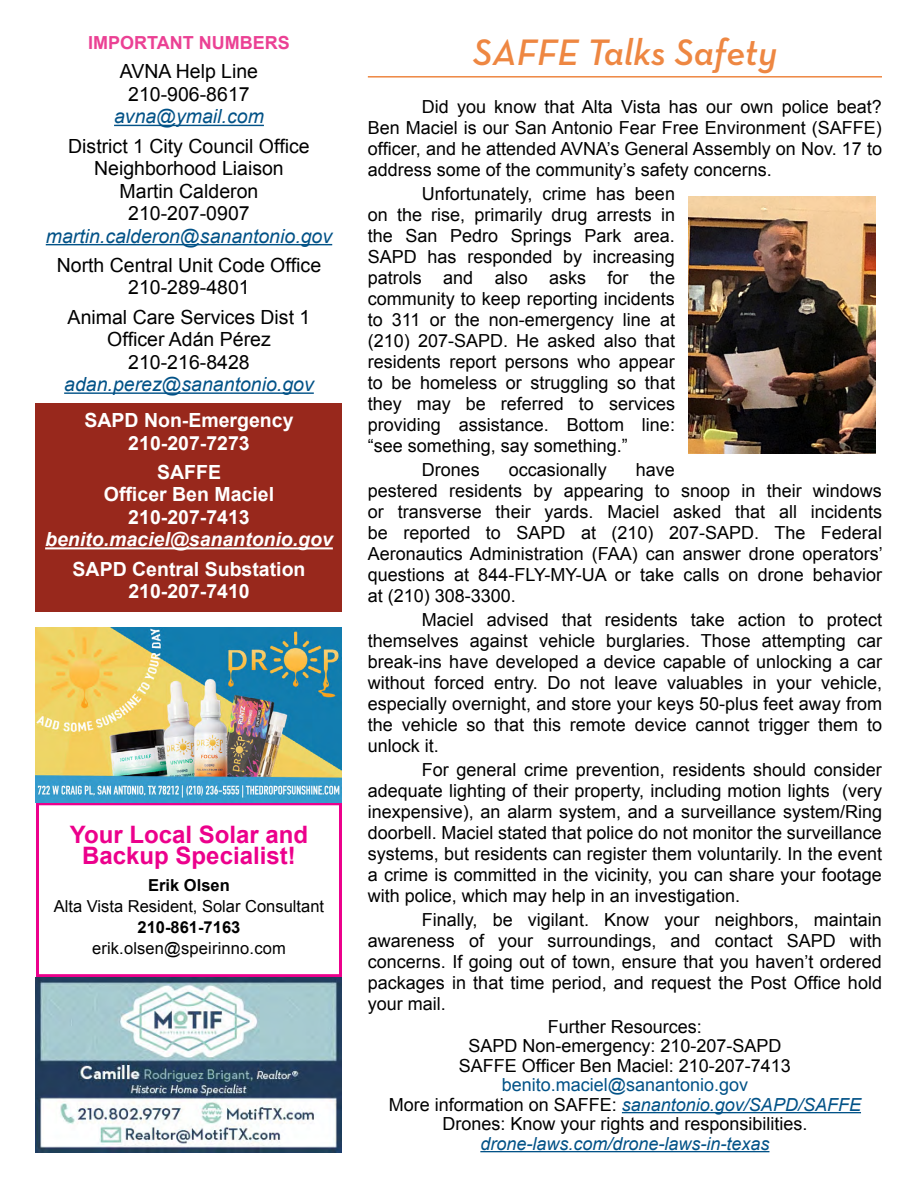
<style>
.page{position:relative;width:918px;height:1188px;background:#fff}
.page>*{position:absolute;margin:0;border:0;box-sizing:border-box;transform-origin:0 0}
.t1{font:italic 600 37.5px "Neutraface Text";color:#ee8742}
.t2{font:700 24px/21px "Arial";color:#ec008c;text-align:center}
.t3{font:19.5px/22.5px "Arial";color:#000;text-align:center}
.t4{font:700 19.5px/22.5px "Arial";color:#fff;text-align:center}
.t5{font:italic 19.5px "Arial";color:#025287}
.t6{font:italic 700 19.5px "Arial";color:#fff}
.t7{font:18px/21px "Arial";color:#000;text-align:justify}
.t8{font:italic 18px "Arial";color:#025287}
.t9{font:700 18px "Arial";color:#eb4194}
.t10{font:16.5px "Arial";color:#000}
.t11{font:700 16.5px "Arial";color:#000}
.s1{color:#025287}
.s2{font-style:italic;color:#025287}
</style>
<div class="page">
<div style="left:36px;top:404px;width:306px;height:208px;background:#98281c"></div>
<div style="left:36px;top:802px;width:306px;height:175px;border:3px solid #ec008c"></div>
<hr style="left:114px;top:125px;width:150px;height:1px;background:#025287">
<hr style="left:46px;top:244px;width:286px;height:1px;background:#025287">
<hr style="left:64px;top:392px;width:250px;height:2px;background:#025287">
<hr style="left:45px;top:547px;width:288px;height:2px;background:#fff">
<img style="left:36px;top:977px;width:306px;height:175px">
<hr style="left:368px;top:76px;width:514px;height:2px;background:#ee8742">
<hr style="left:622px;top:1112px;width:239px;height:1px;background:#025287">
<hr style="left:480px;top:1151px;width:289px;height:1px;background:#025287">
<img style="left:36px;top:627px;width:306px;height:175px">
<img style="left:688px;top:197px;width:188px;height:257px">
<p class="t9" style="left:88px;top:31px;width:203px">IMPORTANT NUMBERS</p>
<p class="t3" style="left:120px;top:60px;width:140px">AVNA Help Line<br>210-906-8617</p>
<p class="t5" style="left:114px;top:104px;width:151px">avna@ymail.com</p>
<p class="t3" style="left:68px;top:135px;width:243px">District 1 City Council Office<br>Neighborhood Liaison<br>Martin Calderon<br>210-207-0907</p>
<p class="t5" style="left:46px;top:223px;width:288px">martin.calderon@sanantonio.gov</p>
<p class="t3" style="left:57px;top:254px;width:266px">North Central Unit Code Office<br>210-289-4801</p>
<p class="t3" style="left:68px;top:306px;width:244px">Animal Care Services Dist 1<br>Officer Adán Pérez<br>210-216-8428</p>
<p class="t5" style="left:64px;top:372px;width:251px">adan.perez@sanantonio.gov</p>
<p class="t4" style="left:84px;top:410px;width:211px">SAPD Non-Emergency<br>210-207-7273</p>
<p class="t4" style="left:104px;top:461px;width:172px">SAFFE<br>Officer Ben Maciel<br>210-207-7413</p>
<p class="t6" style="left:45px;top:527px;width:289px">benito.maciel@sanantonio.gov</p>
<p class="t4" style="left:73px;top:558px;width:234px">SAPD Central Substation<br>210-207-7410</p>
<h2 class="t2" style="left:70px;top:824px;width:240px">Your Local Solar and<br>Backup Specialist!</h2>
<p class="t11" style="left:148px;top:875px;width:83px">Erik Olsen</p>
<p class="t10" style="left:54px;top:896px;width:272px">Alta Vista Resident, Solar Consultant</p>
<p class="t11" style="left:138px;top:917px;width:104px">210-861-7163</p>
<p class="t10" style="left:92px;top:938px;width:195px">erik.olsen@speirinno.com</p>
<h1 class="t1" style="left:473px;top:29px;width:306px">SAFFE Talks Safety</h1>
<p class="t7" style="left:368px;top:97px;width:516px;text-indent:54px">Did you know that Alta Vista has our own police beat?<br>Ben Maciel is our San Antonio Fear Free Environment (SAFFE) officer, and he attended AVNA’s General Assembly on Nov. 17 to address some of the community’s safety concerns.</p>
<p class="t7" style="left:368px;top:184px;width:309px;text-indent:54px">Unfortunately, crime has been on the rise, primarily drug arrests in the San Pedro Springs Park area.<br>SAPD has responded by increasing patrols and also asks for the community to keep reporting incidents to 311 or the non-emergency line at (210) 207-SAPD. He asked also that residents report persons who appear to be homeless or struggling so that they may be referred to services providing assistance. Bottom line: “see something, say something.”</p>
<p class="t7" style="left:422px;top:460px;width:60px">Drones</p>
<p class="t7" style="left:509px;top:460px;width:100px">occasionally</p>
<p class="t7" style="left:368px;top:460px;width:516px;text-align:left;text-indent:268px">have<br>pestered residents by appearing to snoop in their windows or transverse their yards. Maciel asked that all incidents be reported to SAPD at (210) 207-SAPD. The Federal Aeronautics Administration (FAA) can answer drone operators’ questions at 844-FLY-MY-UA or take calls on drone behavior at (210) 308-3300.</p>
<p class="t7" style="left:368px;top:610px;width:516px;text-indent:54px">Maciel advised that residents take action to protect themselves against vehicle burglaries. Those attempting car break-ins have developed a device capable of unlocking a car without forced entry. Do not leave valuables in your vehicle, especially overnight, and store your keys 50-plus feet away from the vehicle so that this remote device cannot trigger them to unlock it.</p>
<p class="t7" style="left:368px;top:760px;width:516px;text-indent:54px">For general crime prevention, residents should consider adequate lighting of their property, including motion lights (very inexpensive), an alarm system, and a surveillance system/Ring doorbell. Maciel stated that police do not monitor the surveillance systems, but residents can register them voluntarily. In the event a crime is committed in the vicinity, you can share your footage with police, which may help in an investigation.</p>
<p class="t7" style="left:422px;top:910px;width:462px">Finally, be vigilant. Know your neighbors, maintain</p>
<p class="t7" style="left:368px;top:931px;width:516px">awareness of your surroundings, and contact SAPD with</p>
<p class="t7" style="left:368px;top:952px;width:516px">concerns. If going out of town, ensure that you haven’t ordered</p>
<p class="t7" style="left:368px;top:973px;width:516px">packages in that time period, and request the Post Office hold</p>
<p class="t7" style="left:368px;top:994px;width:80px">your mail.</p>
<p class="t7" style="left:548px;top:1016px;width:156px">Further Resources:</p>
<p class="t7" style="left:459px;top:1037px;width:334px;line-height:19.5px;text-align:center">SAPD Non-emergency: 210-207-SAPD<br>SAFFE Officer Ben Maciel: 210-207-7413</p>
<p class="t7" style="left:389px;top:1076px;width:474px;line-height:19.5px;text-align:center"><span class="s1">benito.maciel@sanantonio.gov<br></span>More information on SAFFE: <span class="s2">sanantonio.gov/SAPD/SAFFE<br></span>Drones: Know your rights and responsibilities.</p>
<p class="t8" style="left:480px;top:1132px;width:291px">drone-laws.com/drone-laws-in-texas</p>
</div>
